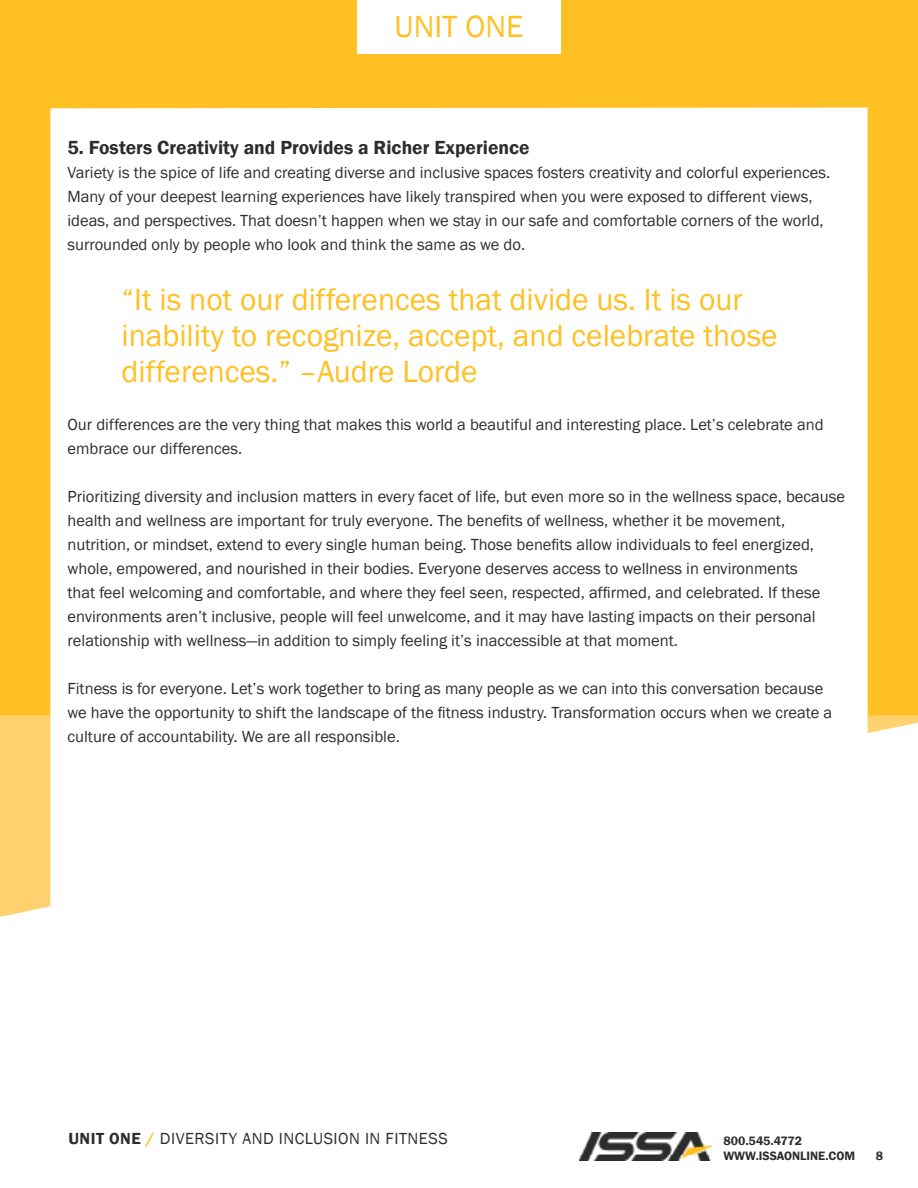
<style>
.page{position:relative;width:918px;height:1188px;background:#fff}
.page>*{position:absolute;margin:0;border:0;box-sizing:border-box;transform-origin:0 0}
.t1{font:31.5px/36px "Franklin Gothic";color:#fec022}
.t2{font:600 19.5px "Franklin Gothic";color:#2d2d2c}
.t3{font:16.5px/24px "Franklin Gothic";color:#2d2d2c}
.t4{font:16.5px "Franklin Gothic";letter-spacing:.03em;color:#2d2d2c}
.t5{font:600 12.45px/15px "Franklin Gothic";color:#2d2d2c}
.s1{font-weight:600}
.s2{font-weight:600;color:#fec022}
</style>
<div class="page">
<div style="left:0;top:0;width:918px;height:716px;background:#fec022"></div>
<svg style="left:0;top:715px;width:918px;height:202px;fill:#ffd16f"></svg>
<div style="left:357px;top:0;width:204px;height:53px;background:#fff"></div>
<div style="left:47px;top:107px;width:824px;height:810px;background:#fff"></div>
<img style="left:580px;top:1132px;width:133px;height:28px">
<h1 class="t1" style="left:395px;top:9px;width:130px">UNIT ONE</h1>
<p class="t2" style="left:68px;top:135px;width:464px">5. Fosters Creativity and Provides a Richer Experience</p>
<p class="t3" style="left:68px;top:161px;width:764px">Variety is the spice of life and creating diverse and inclusive spaces fosters creativity and colorful experiences.<br>Many of your deepest learning experiences have likely transpired when you were exposed to different views, ideas, and perspectives. That doesn’t happen when we stay in our safe and comfortable corners of the world, surrounded only by people who look and think the same as we do.</p>
<h1 class="t1" style="left:122px;top:282px;width:658px">“It is not our differences that divide us. It is our inability to recognize, accept, and celebrate those differences.” –Audre Lorde</h1>
<p class="t3" style="left:68px;top:413px;width:758px">Our differences are the very thing that makes this world a beautiful and interesting place. Let’s celebrate and embrace our differences.</p>
<p class="t3" style="left:68px;top:485px;width:779px">Prioritizing diversity and inclusion matters in every facet of life, but even more so in the wellness space, because health and wellness are important for truly everyone. The benefits of wellness, whether it be movement, nutrition, or mindset, extend to every single human being. Those benefits allow individuals to feel energized, whole, empowered, and nourished in their bodies. Everyone deserves access to wellness in environments<br>that feel welcoming and comfortable, and where they feel seen, respected, affirmed, and celebrated. If these environments aren’t inclusive, people will feel unwelcome, and it may have lasting impacts on their personal relationship with wellness—in addition to simply feeling it’s inaccessible at that moment.</p>
<p class="t3" style="left:68px;top:677px;width:766px">Fitness is for everyone. Let’s work together to bring as many people as we can into this conversation because we have the opportunity to shift the landscape of the fitness industry. Transformation occurs when we create a culture of accountability. We are all responsible.</p>
<p class="t4" style="left:68px;top:1128px;width:381px"><span class="s1">UNIT ONE</span> <span class="s2">/</span> DIVERSITY AND INCLUSION IN FITNESS</p>
<p class="t5" style="left:723px;top:1133px;width:133px">800.545.4772<br>WWW.ISSAONLINE.COM</p>
<p class="t5" style="left:876px;top:1148px;width:9px">8</p>
</div>
